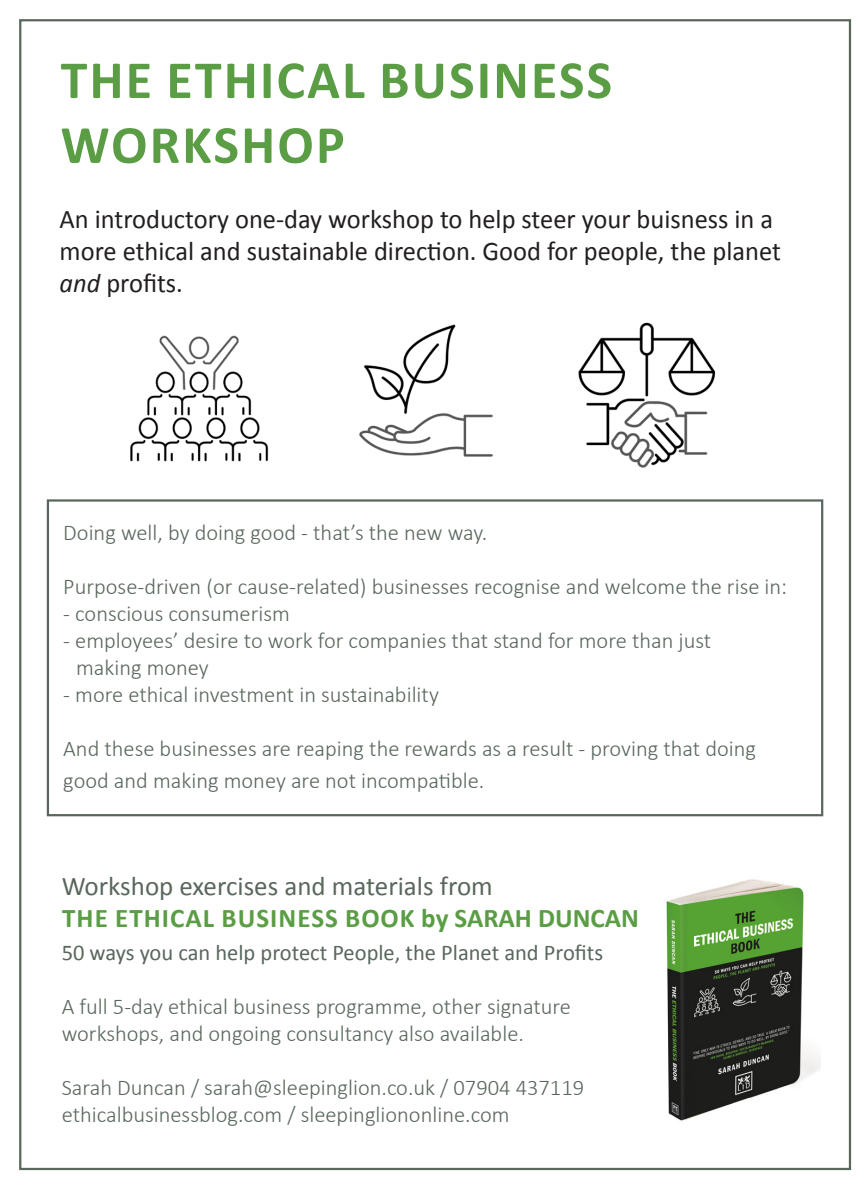
<style>
.page{position:relative;width:868px;height:1187px;background:#fff}
.page>*{position:absolute;margin:0;border:0;box-sizing:border-box;transform-origin:0 0}
.t1{font:700 54px "Calibri";letter-spacing:.04em;color:#5a9d44}
.t2{font:27px/32.4px "Calibri";color:#231f20}
.t3{font:700 27px "Calibri";letter-spacing:.04em;color:#5a9d44}
.t4{font:27px "Calibri";color:#59675c}
.t5{font:300 22.5px "Calibri";color:#59675c}
.t6{font:22.5px "Calibri";color:#59675c}
.s1{font-style:italic}
</style>
<div class="page">
<div style="left:47px;top:499px;width:776px;height:317px;background:#fff;border:2px solid #59675c"></div>
<img style="left:666px;top:879px;width:154px;height:242px">
<img style="left:130px;top:335px;width:139px;height:127px">
<img style="left:359px;top:324px;width:134px;height:133px">
<img style="left:578px;top:322px;width:138px;height:146px">
<p class="t1" style="left:61px;top:45px;width:553px">THE ETHICAL BUSINESS</p>
<p class="t1" style="left:61px;top:110px;width:285px">WORKSHOP</p>
<p class="t2" style="left:60px;top:202px;width:722px">An introductory one-day workshop to help steer your buisness in a more ethical and sustainable direction. Good for people, the planet <span class="s1">and</span> profits.</p>
<p class="t5" style="left:63px;top:518px;width:425px">Doing well, by doing good - that’s the new way.</p>
<p class="t5" style="left:63px;top:572px;width:725px">Purpose-driven (or cause-related) businesses recognise and welcome the rise in:</p>
<p class="t5" style="left:63px;top:599px;width:228px">- conscious consumerism</p>
<p class="t5" style="left:63px;top:626px;width:649px">- employees’ desire to work for companies that stand for more than just</p>
<p class="t5" style="left:76px;top:653px;width:134px">making money</p>
<p class="t5" style="left:63px;top:680px;width:377px">- more ethical investment in sustainability</p>
<p class="t5" style="left:63px;top:734px;width:694px">And these businesses are reaping the rewards as a result - proving that doing</p>
<p class="t5" style="left:63px;top:766px;width:422px">good and making money are not incompatible.</p>
<p class="t4" style="left:62px;top:868px;width:432px">Workshop exercises and materials from</p>
<p class="t3" style="left:62px;top:901px;width:578px">THE ETHICAL BUSINESS BOOK by SARAH DUNCAN</p>
<p class="t6" style="left:62px;top:937px;width:543px">50 ways you can help protect People, the Planet and Profits</p>
<p class="t5" style="left:62px;top:992px;width:510px">A full 5-day ethical business programme, other signature</p>
<p class="t5" style="left:62px;top:1019px;width:463px">workshops, and ongoing consultancy also available.</p>
<p class="t5" style="left:62px;top:1073px;width:524px">Sarah Duncan / sarah@sleepinglion.co.uk / 07904 437119</p>
<p class="t5" style="left:62px;top:1100px;width:449px">ethicalbusinessblog.com / sleepingliononline.com</p>
</div>
